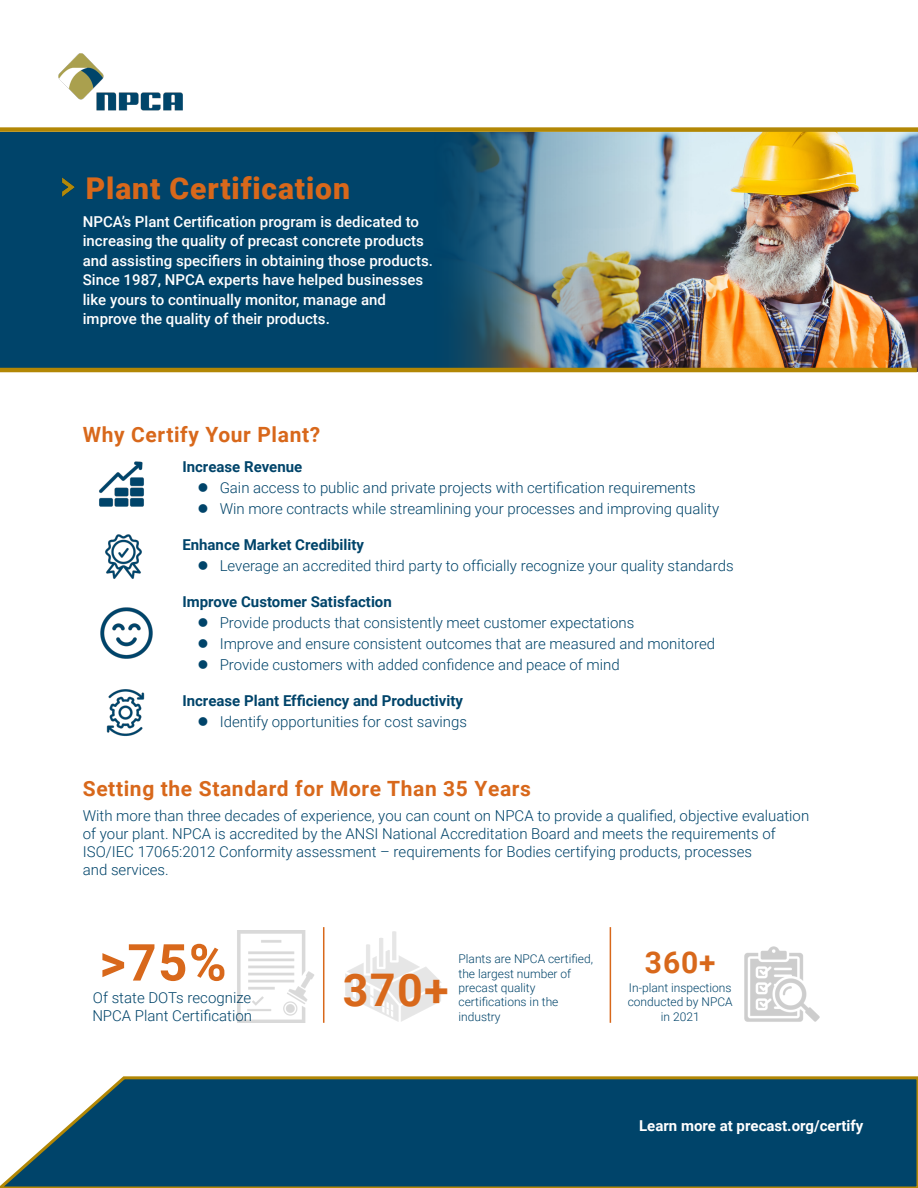
<style>
.page{position:relative;width:918px;height:1188px;background:#fff}
.page>*{position:absolute;margin:0;border:0;box-sizing:border-box;transform-origin:0 0}
.t1{font:700 51px "Roboto";color:#d8681b}
.t2{font:700 45px "Roboto";color:#d8681b}
.t3{font:900 30px "Roboto";letter-spacing:.03em;color:#d8681b}
.t4{font:700 30px "Roboto";color:#d8681b}
.t5{font:700 21px "Roboto";letter-spacing:.03em;color:#d8681b}
.t6{font:300 15px/18px "Roboto";color:#00446a}
.t7{font:500 15px/19.5px "Roboto";color:#fff}
.t8{font:700 15px "Roboto";color:#00446a}
.t9{font:700 15px "Roboto";color:#fff}
.t10{font:300 12px/14.4px "Roboto";color:#00446a}
</style>
<div class="page">
<div style="left:0;top:132px;width:916px;height:237px;background:#00446a"></div>
<img style="left:58px;top:53px;width:125px;height:58px">
<img style="left:420px;top:132px;width:498px;height:240px">
<img style="left:62px;top:177px;width:13px;height:20px">
<img style="left:99px;top:461px;width:45px;height:46px">
<img style="left:105px;top:534px;width:37px;height:45px">
<img style="left:100px;top:607px;width:53px;height:52px">
<img style="left:106px;top:689px;width:39px;height:47px">
<svg style="left:0;top:1076px;width:918px;height:112px;background:#19536f"></svg>
<img style="left:237px;top:930px;width:77px;height:92px">
<img style="left:345px;top:931px;width:96px;height:91px">
<img style="left:744px;top:946px;width:76px;height:76px">
<hr style="left:610px;top:927px;width:1px;height:96px;background:#d8681b">
<hr style="left:323px;top:927px;width:1px;height:96px;background:#d8681b">
<div style="left:0;top:127px;width:918px;height:5px;background:#b28705"></div>
<hr style="left:0;top:368px;width:917px;height:4px;background:#b28705">
<p class="t3" style="left:86px;top:167px;width:266px">Plant Certification</p>
<p class="t7" style="left:83px;top:211px;width:352px">NPCA’s Plant Certification program is dedicated to increasing the quality of precast concrete products and assisting specifiers in obtaining those products.<br>Since 1987, NPCA experts have helped businesses like yours to continually monitor, manage and improve the quality of their products.</p>
<p class="t5" style="left:83px;top:420px;width:239px">Why Certify Your Plant?</p>
<p class="t8" style="left:182px;top:456px;width:121px">Increase Revenue</p>
<p class="t6" style="left:197px;top:478px;width:500px">● Gain access to public and private projects with certification requirements</p>
<p class="t6" style="left:197px;top:499px;width:523px">● Win more contracts while streamlining your processes and improving quality</p>
<p class="t8" style="left:182px;top:534px;width:183px">Enhance Market Credibility</p>
<p class="t6" style="left:197px;top:556px;width:538px">● Leverage an accredited third party to officially recognize your quality standards</p>
<p class="t8" style="left:182px;top:591px;width:211px">Improve Customer Satisfaction</p>
<p class="t6" style="left:197px;top:613px;width:439px">● Provide products that consistently meet customer expectations</p>
<p class="t6" style="left:197px;top:634px;width:519px">● Improve and ensure consistent outcomes that are measured and monitored</p>
<p class="t6" style="left:197px;top:655px;width:424px">● Provide customers with added confidence and peace of mind</p>
<p class="t8" style="left:182px;top:690px;width:282px">Increase Plant Efficiency and Productivity</p>
<p class="t6" style="left:197px;top:712px;width:271px">● Identify opportunities for cost savings</p>
<p class="t5" style="left:83px;top:774px;width:450px">Setting the Standard for More Than 35 Years</p>
<p class="t6" style="left:83px;top:806px;width:728px">With more than three decades of experience, you can count on NPCA to provide a qualified, objective evaluation of your plant. NPCA is accredited by the ANSI National Accreditation Board and meets the requirements of ISO/IEC 17065:2012 Conformity assessment – requirements for Bodies certifying products, processes<br>and services.</p>
<p class="t1" style="left:99px;top:927px;width:129px">&gt;75%</p>
<p class="t6" style="left:92px;top:988px;width:161px">Of state DOTs recognize<br>NPCA Plant Certification</p>
<p class="t2" style="left:343px;top:958px;width:108px">370+</p>
<p class="t10" style="left:459px;top:951px;width:136px">Plants are NPCA certified, the largest number of precast quality certifications in the industry</p>
<p class="t4" style="left:645px;top:942px;width:72px">360+</p>
<p class="t10" style="left:628px;top:980px;width:107px;text-align:center">In-plant inspections conducted by NPCA in 2021</p>
<p class="t9" style="left:639px;top:1115px;width:226px">Learn more at precast.org/certify</p>
</div>
